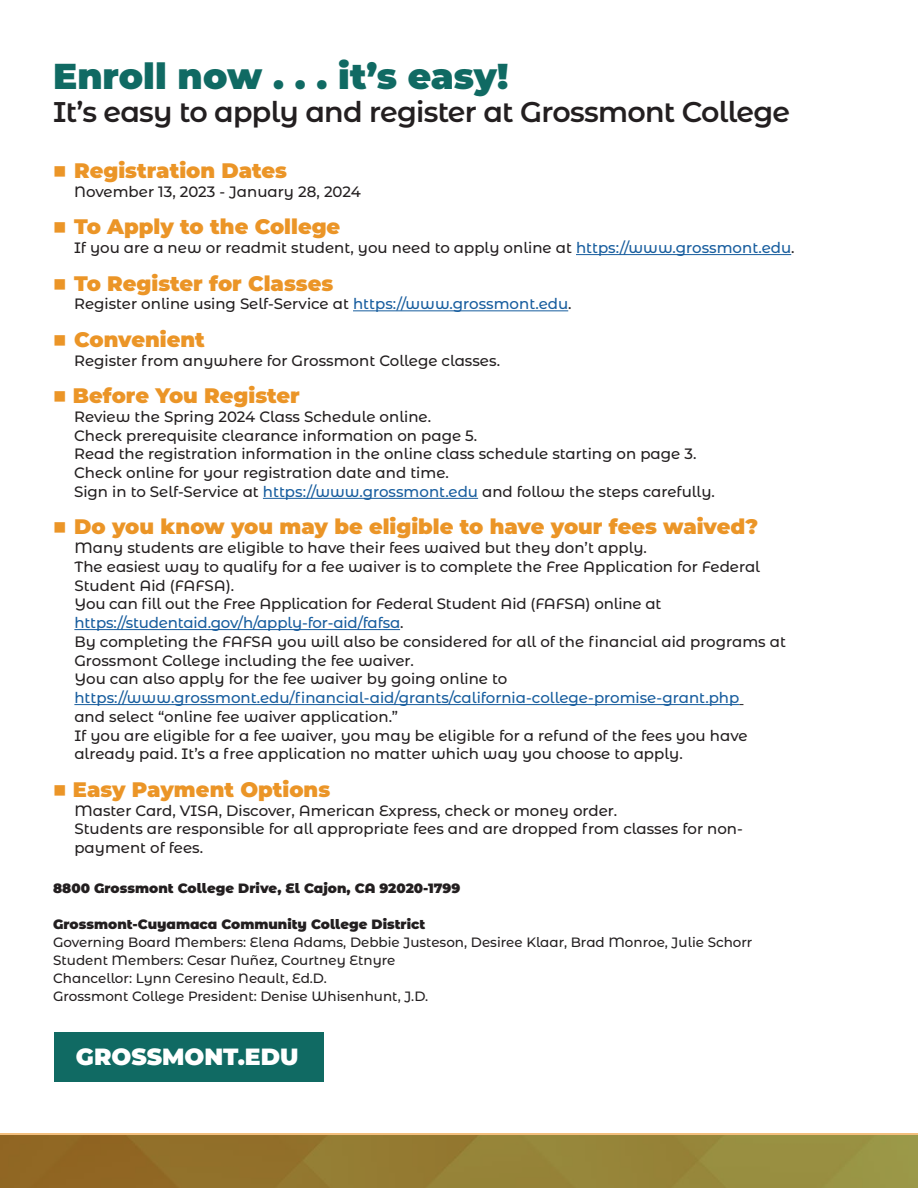
<style>
.page{position:relative;width:918px;height:1188px;background:#fff}
.page>*{position:absolute;margin:0;border:0;box-sizing:border-box;transform-origin:0 0}
.t1{font:900 36px "Montserrat";color:#106a63}
.t2{font:600 28.5px "Montserrat Alternates";letter-spacing:-.025em;color:#231f20}
._12_Roboto{font:900 23.4px "Montserrat";color:#fff}
.t3{font:900 21px "Montserrat";color:#eb9527}
.t4{font:500 15px/18.8px "Montserrat Alternates";color:#231f20}
.t5{font:500 15px "Montserrat Alternates";letter-spacing:-.01em;color:#175d9e}
.t6{font:500 13.5px "Montserrat Alternates";color:#231f20}
.t7{font:900 13.5px "Montserrat Alternates";color:#231f20}
.s1{color:#175d9e}
.s2{color:#231f20}
</style>
<div class="page">
<div style="left:0;top:1133px;width:918px;height:55px;background:linear-gradient(to right,#8f6421,#9a9747)"></div>
<hr style="left:576px;top:254px;width:215px;height:1px;background:#175d9e">
<hr style="left:353px;top:310px;width:215px;height:1px;background:#175d9e">
<hr style="left:263px;top:498px;width:215px;height:1px;background:#175d9e">
<hr style="left:74px;top:629px;width:326px;height:1px;background:#175d9e">
<hr style="left:74px;top:704px;width:665px;height:1px;background:#175d9e">
<div style="left:54px;top:1033px;width:270px;height:49px;background:#106a63"></div>
<p class="t1" style="left:53px;top:49px;width:457px">Enroll now . . . it’s easy!</p>
<p class="t2" style="left:53px;top:92px;width:739px">It’s easy to apply and register at Grossmont College</p>
<p class="t3" style="left:53px;top:155px;width:236px">■ Registration Dates</p>
<p class="t4" style="left:74px;top:182px;width:288px">November 13, 2023 - January 28, 2024</p>
<p class="t3" style="left:53px;top:211px;width:289px">■ To Apply to the College</p>
<p class="t4" style="left:74px;top:238px;width:722px">If you are a new or readmit student, you need to apply online at <span class="s1">https://www.grossmont.edu</span>.</p>
<p class="t3" style="left:53px;top:267px;width:282px">■ To Register for Classes</p>
<p class="t4" style="left:74px;top:294px;width:499px">Register online using Self-Service at <span class="s1">https://www.grossmont.edu</span>.</p>
<p class="t3" style="left:53px;top:324px;width:153px">■ Convenient</p>
<p class="t4" style="left:74px;top:350px;width:427px">Register from anywhere for Grossmont College classes.</p>
<p class="t3" style="left:53px;top:380px;width:248px">■ Before You Register</p>
<p class="t4" style="left:74px;top:407px;width:359px">Review the Spring 2024 Class Schedule online.</p>
<p class="t4" style="left:74px;top:425px;width:405px">Check prerequisite clearance information on page 5.</p>
<p class="t4" style="left:74px;top:444px;width:624px">Read the registration information in the online class schedule starting on page 3.</p>
<p class="t4" style="left:74px;top:463px;width:376px">Check online for your registration date and time.</p>
<p class="t4" style="left:74px;top:482px;width:642px">Sign in to Self-Service at <span class="s1">https://www.grossmont.edu</span> and follow the steps carefully.</p>
<p class="t3" style="left:53px;top:511px;width:706px">■ Do you know you may be eligible to have your fees waived?</p>
<p class="t4" style="left:74px;top:538px;width:574px">Many students are eligible to have their fees waived but they don’t apply.</p>
<p class="t4" style="left:74px;top:557px;width:687px">The easiest way to qualify for a fee waiver is to complete the Free Application for Federal<br>Student Aid (FAFSA).</p>
<p class="t4" style="left:74px;top:594px;width:589px">You can fill out the Free Application for Federal Student Aid (FAFSA) online at</p>
<p class="t5" style="left:74px;top:612px;width:331px">https://studentaid.gov/h/apply-for-aid/fafsa<span class="s2">.</span></p>
<p class="t4" style="left:74px;top:632px;width:713px">By completing the FAFSA you will also be considered for all of the financial aid programs at<br>Grossmont College including the fee waiver.</p>
<p class="t4" style="left:74px;top:669px;width:667px">You can also apply for the fee waiver by going online to <span class="s1">https://www.grossmont.edu/financial-aid/grants/california-college-promise-grant.php </span>and select “online fee waiver application.”</p>
<p class="t4" style="left:74px;top:725px;width:675px">If you are eligible for a fee waiver, you may be eligible for a refund of the fees you have already paid. It’s a free application no matter which way you choose to apply.</p>
<p class="t3" style="left:53px;top:774px;width:279px">■ Easy Payment Options</p>
<p class="t4" style="left:74px;top:800px;width:544px">Master Card, VISA, Discover, American Express, check or money order.</p>
<p class="t4" style="left:74px;top:819px;width:670px">Students are responsible for all appropriate fees and are dropped from classes for non&shy;payment of fees.</p>
<p class="t7" style="left:53px;top:878px;width:409px">8800 Grossmont College Drive, El Cajon, CA 92020-1799</p>
<p class="t7" style="left:53px;top:914px;width:374px">Grossmont-Cuyamaca Community College District</p>
<p class="t6" style="left:53px;top:933px;width:701px">Governing Board Members: Elena Adams, Debbie Justeson, Desiree Klaar, Brad Monroe, Julie Schorr</p>
<p class="t6" style="left:53px;top:951px;width:344px">Student Members: Cesar Nuñez, Courtney Etnyre</p>
<p class="t6" style="left:53px;top:969px;width:275px">Chancellor: Lynn Ceresino Neault, Ed.D.</p>
<p class="t6" style="left:53px;top:987px;width:377px">Grossmont College President: Denise Whisenhunt, J.D.</p>
<p class="_12_Roboto" style="left:76px;top:1039px;width:224px">GROSSMONT.EDU</p>
</div>
